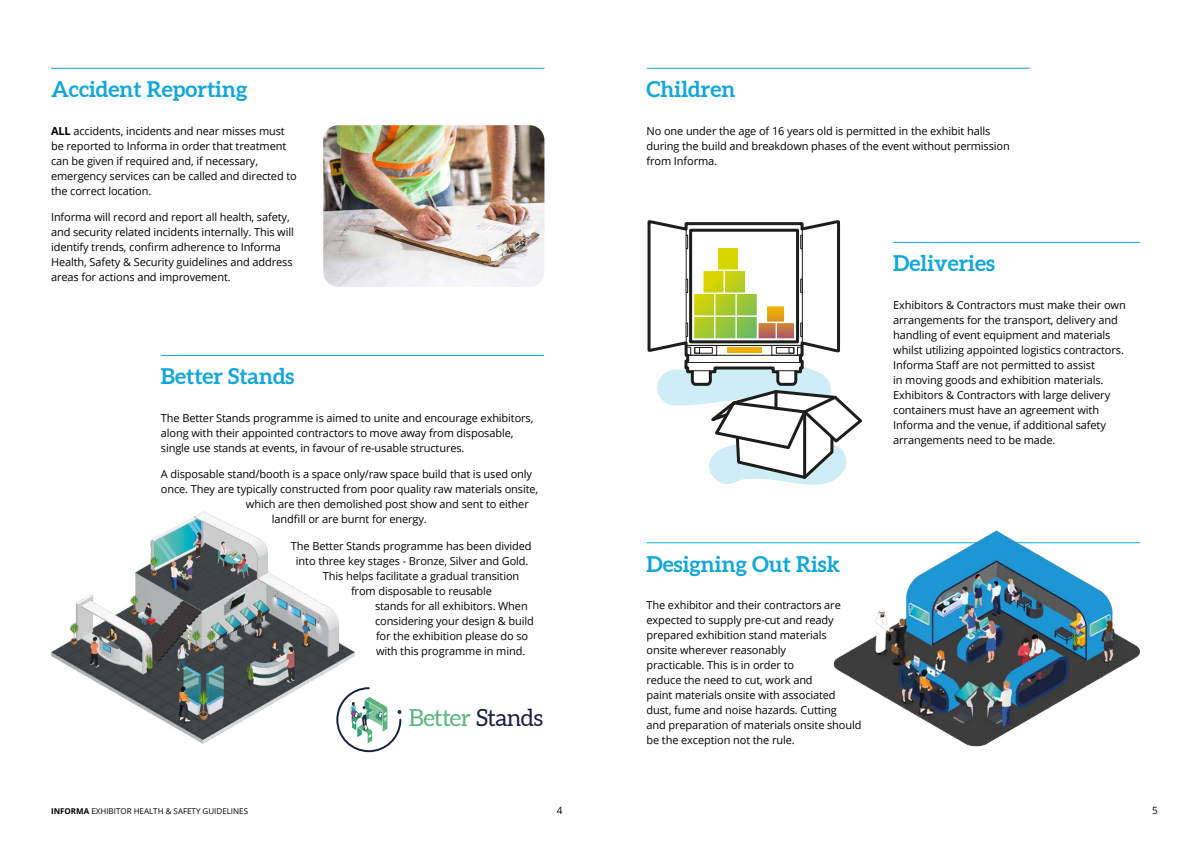
<style>
.page{position:relative;width:1191px;height:842px;background:#fff}
.page>*{position:absolute;margin:0;border:0;box-sizing:border-box;transform-origin:0 0}
.t1{font:23.6px "Aleo";letter-spacing:-.025em;color:#58b579}
.t2{font:700 22px "Aleo";color:#11a7d9}
.t3{font:11px/15px "Open Sans";letter-spacing:-.01em;color:#000}
.t4{font:10px "Open Sans";color:#000}
.t5{font:8px "Open Sans";color:#000}
.s1{font-weight:700}
.s2{color:#1b2240}
</style>
<div class="page">
<svg style="left:647px;top:220px;width:215px;height:265px"></svg>
<hr style="left:51px;top:68px;width:493px;height:1px;background:#11a7d9">
<hr style="left:893px;top:242px;width:247px;height:1px;background:#11a7d9">
<hr style="left:646px;top:68px;width:384px;height:1px;background:#11a7d9">
<hr style="left:161px;top:355px;width:383px;height:1px;background:#11a7d9">
<img style="left:323px;top:125px;width:221px;height:162px">
<img style="left:51px;top:511px;width:304px;height:233px">
<svg style="left:336px;top:687px;width:65px;height:65px"></svg>
<svg style="left:397px;top:710px;width:4px;height:4px"></svg>
<svg style="left:350px;top:697px;width:37px;height:46px"></svg>
<img style="left:327px;top:743px;width:65px;height:10px">
<hr style="left:646px;top:542px;width:494px;height:1px;background:#11a7d9">
<img style="left:830px;top:530px;width:310px;height:217px">
<h2 class="t2" style="left:51px;top:76px;width:198px">Accident Reporting</h2>
<p class="t3" style="left:51px;top:123px;width:247px"><span class="s1">ALL</span> accidents, incidents and near misses must be reported to Informa in order that treatment can be given if required and, if necessary, emergency services can be called and directed to the correct location.</p>
<p class="t3" style="left:51px;top:209px;width:244px">Informa will record and report all health, safety, and security related incidents internally. This will identify trends, confirm adherence to Informa Health, Safety &amp; Security guidelines and address areas for actions and improvement.</p>
<h2 class="t2" style="left:161px;top:363px;width:135px">Better Stands</h2>
<p class="t3" style="left:161px;top:410px;width:374px">The Better Stands programme is aimed to unite and encourage exhibitors, along with their appointed contractors to move away from disposable, single use stands at events, in favour of re-usable structures.</p>
<p class="t3" style="left:161px;top:467px;width:373px">A disposable stand/booth is a space only/raw space build that is used only</p>
<p class="t3" style="left:161px;top:482px;width:379px">once. They are typically constructed from poor quality raw materials onsite,</p>
<p class="t3" style="left:246px;top:497px;width:284px">which are then demolished post show and sent to either</p>
<p class="t3" style="left:272px;top:512px;width:156px">landfill or are burnt for energy.</p>
<p class="t3" style="left:291px;top:538px;width:242px">The Better Stands programme has been divided</p>
<p class="t3" style="left:296px;top:553px;width:234px">into three key stages - Bronze, Silver and Gold.</p>
<p class="t3" style="left:323px;top:568px;width:198px">This helps facilitate a gradual transition</p>
<p class="t3" style="left:351px;top:583px;width:143px">from disposable to reusable</p>
<p class="t3" style="left:375px;top:598px;width:154px">stands for all exhibitors. When</p>
<p class="t3" style="left:375px;top:613px;width:160px">considering your design &amp; build</p>
<p class="t3" style="left:376px;top:628px;width:154px">for the exhibition please do so</p>
<p class="t3" style="left:376px;top:643px;width:151px">with this programme in mind.</p>
<h1 class="t1" style="left:409px;top:704px;width:136px">Better <span class="s2">Stands</span></h1>
<h2 class="t2" style="left:646px;top:76px;width:90px">Children</h2>
<p class="t3" style="left:646px;top:123px;width:365px">No one under the age of 16 years old is permitted in the exhibit halls during the build and breakdown phases of the event without permission from Informa.</p>
<h2 class="t2" style="left:893px;top:250px;width:103px">Deliveries</h2>
<p class="t3" style="left:893px;top:297px;width:234px">Exhibitors &amp; Contractors must make their own arrangements for the transport, delivery and handling of event equipment and materials whilst utilizing appointed logistics contractors.<br>Informa Staff are not permitted to assist<br>in moving goods and exhibition materials.<br>Exhibitors &amp; Contractors with large delivery containers must have an agreement with Informa and the venue, if additional safety arrangements need to be made.</p>
<h2 class="t2" style="left:646px;top:550px;width:195px">Designing Out Risk</h2>
<p class="t3" style="left:646px;top:597px;width:216px">The exhibitor and their contractors are expected to supply pre-cut and ready prepared exhibition stand materials<br>onsite wherever reasonably<br>practicable. This is in order to<br>reduce the need to cut, work and<br>paint materials onsite with associated dust, fume and noise hazards. Cutting<br>and preparation of materials onsite should be the exception not the rule.</p>
<p class="t5" style="left:51px;top:805px;width:198px"><span class="s1">INFORMA</span> EXHIBITOR HEALTH &amp; SAFETY GUIDELINES</p>
<p class="t4" style="left:557px;top:803px;width:7px">4</p>
<p class="t4" style="left:1152px;top:803px;width:7px">5</p>
</div>
